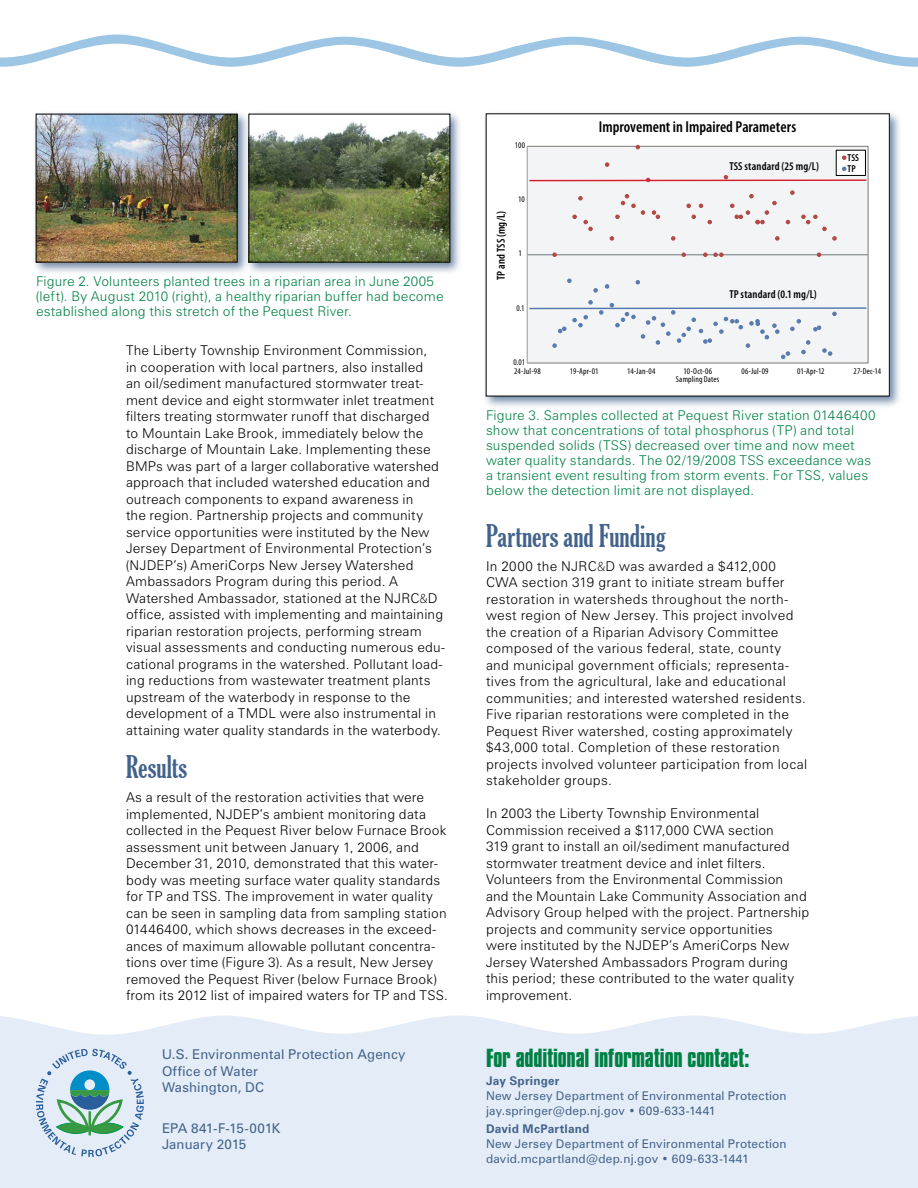
<style>
.page{position:relative;width:918px;height:1188px;background:#fff}
.page>*{position:absolute;margin:0;border:0;box-sizing:border-box;transform-origin:0 0}
.subhead_1{font:extra-condensed 30px "Gloucester";letter-spacing:.005em;color:#43638c}
.addl_info_contact{font:700 22.5px "Compacta BT";letter-spacing:-.01em;color:#008144}
.t1{font:600 condensed 15.9px "Myriad Pro";color:#000}
.body_text{font:300 13.5px/16.5px "Zurich BT";letter-spacing:.015em;color:#000}
.t2{font:300 13.5px/15px "Zurich BT";letter-spacing:.015em;color:#008144}
.publication_info{font:13.5px "Zurich BT";letter-spacing:.015em;color:#43638c}
.publication_info-2{font:13.5px "Zurich BT";letter-spacing:-.02em;color:#43638c}
.publication_info-3{font:12px "Zurich BT";letter-spacing:.02em;color:#43638c}
.publication_info_bol{font:700 12px "Zurich BT";letter-spacing:.015em;color:#43638c}
.t3{font:600 condensed 11.55px "Myriad Pro";letter-spacing:.015em;color:#000}
.t4{font:600 condensed 10.05px "Myriad Pro";color:#000}
.t5{font:condensed 8.7px "Myriad Pro";letter-spacing:.02em;color:#000}
.s1{font-family:"Myriad Pro"}
</style>
<div class="page">
<svg style="left:0;top:34px;width:918px;height:33px"></svg>
<div style="left:0;top:1015px;width:918px;height:173px;background:#e4edf7"></div>
<svg style="left:36px;top:1049px;width:108px;height:108px;background:#b3d0d8"></svg>
<div style="left:245px;top:110px;width:218px;height:165px;background:#43638c;opacity:.75"></div>
<img style="left:251px;top:116px;width:197px;height:144px">
<div style="left:32px;top:110px;width:218px;height:165px;background:#43638c;opacity:.75"></div>
<img style="left:38px;top:116px;width:197px;height:144px">
<div style="left:36px;top:114px;width:201px;height:148px;border:1px solid #000"></div>
<div style="left:482px;top:110px;width:420px;height:299px;background:#43638c;opacity:.75"></div>
<div style="left:486px;top:114px;width:403px;height:282px;background:#fff"></div>
<div style="left:527px;top:146px;width:341px;height:217px;background:#f3f4f5;border:1px solid #7d7977"></div>
<hr style="left:527px;top:146px;width:1px;height:217px;background:#bebab7">
<hr style="left:527px;top:254px;width:341px;height:1px;background:#959c9d">
<svg style="left:553px;top:344px;width:4px;height:4px"></svg>
<svg style="left:558px;top:327px;width:8px;height:6px"></svg>
<svg style="left:567px;top:279px;width:4px;height:4px"></svg>
<svg style="left:573px;top:315px;width:15px;height:12px"></svg>
<svg style="left:589px;top:300px;width:4px;height:4px"></svg>
<svg style="left:594px;top:288px;width:4px;height:4px"></svg>
<svg style="left:599px;top:310px;width:4px;height:4px"></svg>
<svg style="left:605px;top:284px;width:4px;height:4px"></svg>
<svg style="left:610px;top:303px;width:25px;height:24px"></svg>
<svg style="left:636px;top:280px;width:4px;height:4px"></svg>
<svg style="left:641px;top:310px;width:195px;height:49px"></svg>
<svg style="left:553px;top:253px;width:4px;height:4px"></svg>
<svg style="left:573px;top:215px;width:4px;height:4px"></svg>
<svg style="left:578px;top:196px;width:4px;height:4px"></svg>
<svg style="left:584px;top:220px;width:9px;height:11px"></svg>
<svg style="left:605px;top:163px;width:4px;height:4px"></svg>
<svg style="left:610px;top:236px;width:4px;height:4px"></svg>
<svg style="left:615px;top:215px;width:4px;height:4px"></svg>
<svg style="left:621px;top:194px;width:14px;height:14px"></svg>
<svg style="left:636px;top:145px;width:4px;height:4px"></svg>
<svg style="left:641px;top:211px;width:4px;height:4px"></svg>
<svg style="left:652px;top:211px;width:8px;height:8px"></svg>
<svg style="left:671px;top:236px;width:4px;height:4px"></svg>
<svg style="left:682px;top:253px;width:4px;height:4px"></svg>
<svg style="left:687px;top:204px;width:4px;height:4px"></svg>
<svg style="left:692px;top:215px;width:4px;height:4px"></svg>
<svg style="left:699px;top:204px;width:4px;height:4px"></svg>
<svg style="left:703px;top:253px;width:4px;height:4px"></svg>
<svg style="left:708px;top:220px;width:4px;height:4px"></svg>
<svg style="left:714px;top:253px;width:9px;height:4px"></svg>
<svg style="left:724px;top:175px;width:4px;height:4px"></svg>
<svg style="left:730px;top:204px;width:20px;height:15px"></svg>
<svg style="left:749px;top:194px;width:4px;height:4px"></svg>
<svg style="left:756px;top:211px;width:13px;height:13px"></svg>
<svg style="left:772px;top:201px;width:4px;height:4px"></svg>
<svg style="left:775px;top:236px;width:4px;height:4px"></svg>
<svg style="left:786px;top:220px;width:4px;height:4px"></svg>
<svg style="left:790px;top:191px;width:4px;height:4px"></svg>
<svg style="left:817px;top:253px;width:4px;height:4px"></svg>
<svg style="left:801px;top:215px;width:25px;height:16px"></svg>
<svg style="left:832px;top:236px;width:4px;height:4px"></svg>
<hr style="left:529px;top:307px;width:337px;height:2px;background:#5478ab">
<hr style="left:529px;top:179px;width:337px;height:2px;background:#d71d2f">
<div style="left:836px;top:150px;width:30px;height:26px;background:#fff;border:1px solid #000"></div>
<svg style="left:842px;top:167px;width:4px;height:4px"></svg>
<svg style="left:842px;top:156px;width:4px;height:4px"></svg>
<p class="t2" style="left:36px;top:274px;width:409px">Figure 2. Volunteers planted trees in a riparian area in June 2005 (left). By August 2010 (right), a healthy riparian buffer had become established along this stretch of the Pequest River.</p>
<p class="body_text" style="left:126px;top:342px;width:321px">The Liberty Township Environment Commission,<br>in cooperation with local partners, also installed<br>an oil/sediment manufactured stormwater treat&shy;ment device and eight stormwater inlet treatment filters treating stormwater runoff that discharged to Mountain Lake Brook, immediately below the discharge of Mountain Lake. Implementing these BMPs was part of a larger collaborative watershed approach that included watershed education and outreach components to expand awareness in<br>the region. Partnership projects and community service opportunities were instituted by the New Jersey Department of Environmental Protection’s (NJDEP’s) AmeriCorps New Jersey Watershed Ambassadors Program during this period. A Watershed Ambassador, stationed at the NJRC<span class="s1">&amp;</span>D office, assisted with implementing and maintaining riparian restoration projects, performing stream visual assessments and conducting numerous edu&shy;cational programs in the watershed. Pollutant load&shy;ing reductions from wastewater treatment plants upstream of the waterbody in response to the development of a TMDL were also instrumental in attaining water quality standards in the waterbody.</p>
<p class="subhead_1" style="left:126px;top:750px;width:63px">Results</p>
<p class="body_text" style="left:126px;top:789px;width:324px">As a result of the restoration activities that were implemented, NJDEP’s ambient monitoring data collected in the Pequest River below Furnace Brook assessment unit between January 1, 2006, and December 31, 2010, demonstrated that this water&shy;body was meeting surface water quality standards for TP and TSS. The improvement in water quality can be seen in sampling data from sampling station 01446400, which shows decreases in the exceed&shy;ances of maximum allowable pollutant concentra&shy;tions over time (Figure 3). As a result, New Jersey removed the Pequest River (below Furnace Brook) from its 2012 list of impaired waters for TP and TSS.</p>
<p class="publication_info" style="left:162px;top:1046px;width:245px">U.S. Environmental Protection Agency</p>
<p class="publication_info" style="left:162px;top:1063px;width:98px">Office of Water</p>
<p class="publication_info" style="left:162px;top:1079px;width:104px">Washington, DC</p>
<p class="publication_info-2" style="left:162px;top:1120px;width:120px">EPA 841-F-15-001K</p>
<p class="publication_info" style="left:162px;top:1136px;width:86px">January 2015</p>
<p class="t5" style="left:515px;top:141px;width:12px">100</p>
<p class="t3" style="left:495px;top:280px;width:70px;rotate:-90deg">TP and TSS (mg/L)</p>
<p class="t5" style="left:518px;top:195px;width:8px">10</p>
<p class="t5" style="left:518px;top:249px;width:5px">1</p>
<p class="t5" style="left:517px;top:303px;width:10px">0.1</p>
<p class="t5" style="left:513px;top:357px;width:13px">0.01</p>
<p class="t1" style="left:599px;top:118px;width:199px">Improvement in Impaired Parameters</p>
<p class="t4" style="left:847px;top:152px;width:13px">TSS</p>
<p class="t3" style="left:729px;top:159px;width:91px">TSS standard (25 mg/L)</p>
<p class="t4" style="left:847px;top:163px;width:10px">TP</p>
<p class="t3" style="left:729px;top:288px;width:89px">TP standard (0.1mg/L)</p>
<p class="t5" style="left:514px;top:367px;width:28px">24-Jul-98</p>
<p class="t5" style="left:570px;top:367px;width:30px">19-Apr-01</p>
<p class="t5" style="left:627px;top:367px;width:30px">14-Jan-04</p>
<p class="t5" style="left:684px;top:367px;width:30px">10-Oct-06</p>
<p class="t5" style="left:742px;top:367px;width:29px">06-Jul-09</p>
<p class="t5" style="left:797px;top:367px;width:29px">01-Apr-12</p>
<p class="t5" style="left:854px;top:367px;width:29px">27-Dec-14</p>
<p class="t5" style="left:676px;top:374px;width:45px">Sampling Dates</p>
<p class="t2" style="left:486px;top:408px;width:391px">Figure 3. Samples collected at Pequest River station 01446400 show that concentrations of total phosphorus (TP) and total suspended solids (TSS) decreased over time and now meet water quality standards. The 02/19/2008 TSS exceedance was a transient event resulting from storm events. For TSS, values below the detection limit are not displayed.</p>
<p class="subhead_1" style="left:486px;top:518px;width:181px">Partners and Funding</p>
<p class="body_text" style="left:486px;top:557px;width:323px">In 2000 the NJRC<span class="s1">&amp;</span>D was awarded a $412,000<br>CWA section 319 grant to initiate stream buffer restoration in watersheds throughout the north&shy;west region of New Jersey. This project involved the creation of a Riparian Advisory Committee composed of the various federal, state, county and municipal government officials; representa&shy;tives from the agricultural, lake and educational communities; and interested watershed residents.<br>Five riparian restorations were completed in the Pequest River watershed, costing approximately $43,000 total. Completion of these restoration projects involved volunteer participation from local stakeholder groups.</p>
<p class="body_text" style="left:486px;top:805px;width:325px">In 2003 the Liberty Township Environmental Commission received a $117,000 CWA section<br>319 grant to install an oil/sediment manufactured stormwater treatment device and inlet filters.<br>Volunteers from the Environmental Commission and the Mountain Lake Community Association and Advisory Group helped with the project. Partnership projects and community service opportunities<br>were instituted by the NJDEP’s AmeriCorps New Jersey Watershed Ambassadors Program during this period; these contributed to the water quality improvement.</p>
<p class="addl_info_contact" style="left:486px;top:1044px;width:265px">For additional information contact:</p>
<p class="publication_info_bol" style="left:486px;top:1074px;width:75px">Jay Springer</p>
<p class="publication_info-3" style="left:486px;top:1089px;width:302px">New Jersey Department of Environmental Protection</p>
<p class="publication_info-3" style="left:486px;top:1104px;width:231px">jay.springer@dep.nj.gov • 609-633-1441</p>
<p class="publication_info_bol" style="left:486px;top:1122px;width:105px">David McPartland</p>
<p class="publication_info-3" style="left:486px;top:1137px;width:302px">New Jersey Department of Environmental Protection</p>
<p class="publication_info-3" style="left:486px;top:1152px;width:264px">david.mcpartland@dep.nj.gov • 609-633-1441</p>
</div>
